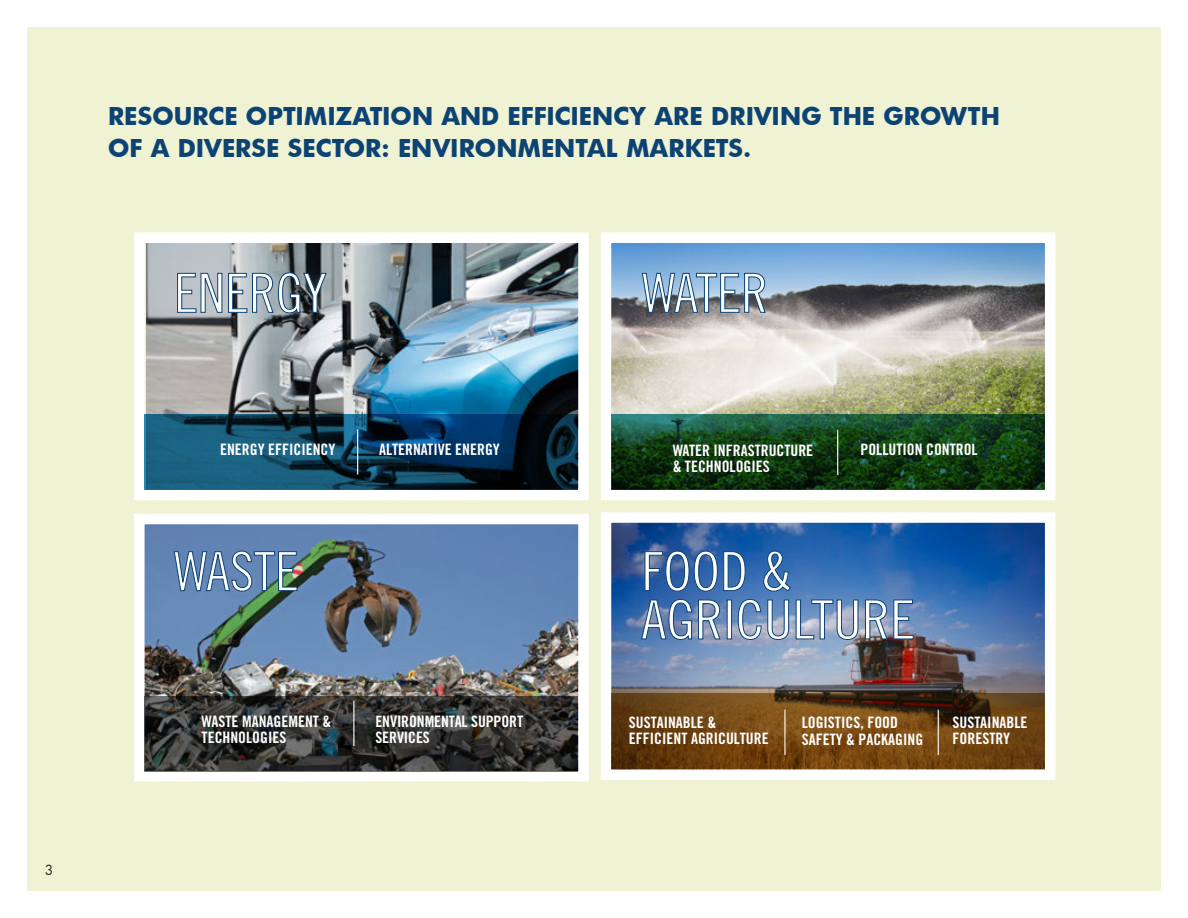
<style>
.page{position:relative;width:1188px;height:918px;background:#fff}
.page>*{position:absolute;margin:0;border:0;box-sizing:border-box;transform-origin:0 0}
.Headline{font:700 24px/31.5px "Futura";color:#0d4374}
.Subcat_CAPS{font:15.75px/16.5px "Trade Gothic LT Std Bd Cn 20";color:#fff}
.Main_Text{font:13.5px "Futura";color:#231f20}
</style>
<div class="page">
<div style="left:27px;top:27px;width:1134px;height:864px;background:#f0f3d3"></div>
<img style="left:134px;top:232px;width:455px;height:269px">
<img style="left:600px;top:512px;width:456px;height:268px">
<img style="left:134px;top:514px;width:455px;height:268px">
<svg style="left:145px;top:414px;width:433px;height:76px;background:#0d3c57"></svg>
<svg style="left:600px;top:232px;width:456px;height:269px;background:#b7bfbd"></svg>
<svg style="left:611px;top:414px;width:434px;height:76px;background:#13401c"></svg>
<svg style="left:177px;top:273px;width:149px;height:40px;background:#99a6b2"></svg>
<svg style="left:174px;top:551px;width:123px;height:40px;background:#7996b4"></svg>
<svg style="left:641px;top:599px;width:273px;height:41px;background:#8aa0c0"></svg>
<svg style="left:645px;top:551px;width:146px;height:40px;background:#5d84b6"></svg>
<svg style="left:611px;top:694px;width:434px;height:75px;background:#694011"></svg>
<svg style="left:145px;top:696px;width:433px;height:76px;background:#333331"></svg>
<hr style="left:353px;top:701px;width:1px;height:45px;background:#fff">
<hr style="left:837px;top:430px;width:1px;height:45px;background:#fff">
<hr style="left:784px;top:710px;width:2px;height:45px;background:#fff">
<hr style="left:938px;top:710px;width:1px;height:45px;background:#fff">
<svg style="left:642px;top:273px;width:123px;height:40px;background:#90a4b7"></svg>
<hr style="left:357px;top:429px;width:1px;height:46px;background:#fff">
<p class="Headline" style="left:108px;top:100px;width:893px">RESOURCE OPTIMIZATION AND EFFICIENCY ARE DRIVING THE GROWTH<br>OF A DIVERSE SECTOR: ENVIRONMENTAL MARKETS.</p>
<p class="Main_Text" style="left:45px;top:860px;width:10px">3</p>
<p class="Subcat_CAPS" style="left:220px;top:442px;width:117px">ENERGY EFFICIENCY</p>
<p class="Subcat_CAPS" style="left:379px;top:441px;width:122px">ALTERNATIVE ENERGY</p>
<p class="Subcat_CAPS" style="left:202px;top:713px;width:131px">WASTE MANAGEMENT &amp;<br>TECHNOLOGIES</p>
<p class="Subcat_CAPS" style="left:375px;top:713px;width:149px">ENVIRONMENTAL SUPPORT<br>SERVICES</p>
<p class="Subcat_CAPS" style="left:673px;top:442px;width:142px">WATER INFRASTRUCTURE &amp; TECHNOLOGIES</p>
<p class="Subcat_CAPS" style="left:861px;top:441px;width:119px">POLLUTION CONTROL</p>
<p class="Subcat_CAPS" style="left:629px;top:714px;width:141px">SUSTAINABLE &amp;<br>EFFICIENT AGRICULTURE</p>
<p class="Subcat_CAPS" style="left:802px;top:714px;width:123px">LOGISTICS, FOOD<br>SAFETY &amp; PACKAGING</p>
<p class="Subcat_CAPS" style="left:953px;top:714px;width:76px">SUSTAINABLE<br>FORESTRY</p>
</div>
